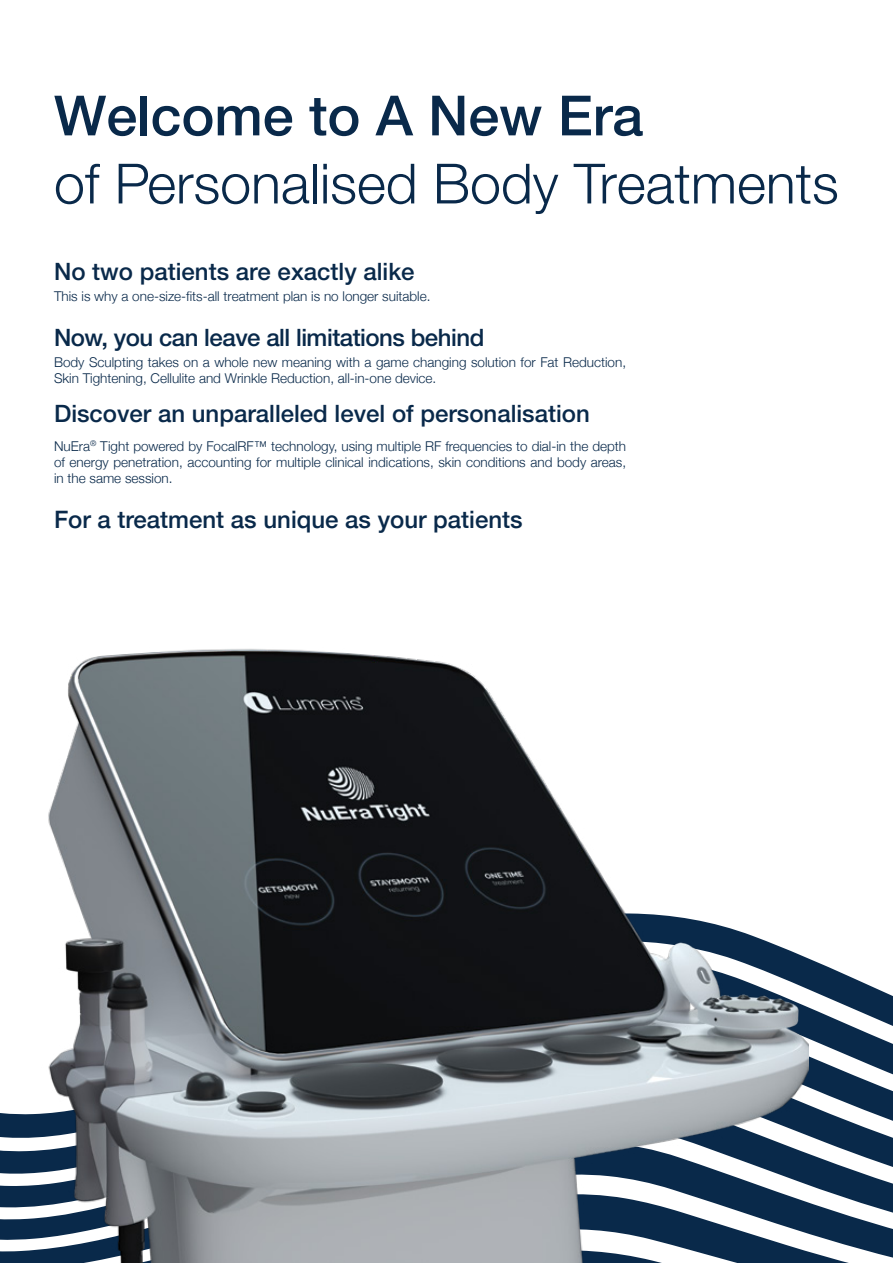
<style>
.page{position:relative;width:893px;height:1263px;background:#fff}
.page>*{position:absolute;margin:0;border:0;box-sizing:border-box;transform-origin:0 0}
.t1{font:300 55.5px "Helvetica Neue LT Std";color:#09294a}
.t2{font:500 55.5px "Helvetica Neue";color:#09294a}
.t3{font:500 24px "Helvetica Neue LT Std";color:#09294a}
.t4{font:500 24px "Helvetica Neue LT Std";letter-spacing:-.02em;color:#09294a}
.t5{font:500 24px "Helvetica Neue";color:#09294a}
.t6{font:300 13.5px/16.2px "Helvetica Neue";color:#09294a}
</style>
<div class="page">
<svg style="left:808px;top:958px;width:85px;height:41px"></svg>
<svg style="left:808px;top:1046px;width:85px;height:94px;fill:#09294a"></svg>
<svg style="left:808px;top:1140px;width:85px;height:53px;fill:#09294a"></svg>
<svg style="left:808px;top:1193px;width:85px;height:70px;fill:#09294a"></svg>
<img style="left:0;top:649px;width:808px;height:614px">
<h1 class="t2" style="left:54px;top:71px;width:591px">Welcome to A New Era</h1>
<h1 class="t1" style="left:54px;top:150px;width:786px">of Personalised Body Treatments</h1>
<h2 class="t3" style="left:54px;top:257px;width:362px">No two patients are exactly alike</h2>
<p class="t6" style="left:54px;top:287px;width:378px">This is why a one-size-fits-all treatment plan is no longer suitable.</p>
<h2 class="t4" style="left:54px;top:323px;width:432px">Now, you can leave all limitations behind</h2>
<p class="t6" style="left:54px;top:353px;width:574px">Body Sculpting takes on a whole new meaning with a game changing solution for Fat Reduction,<br>Skin Tightening, Cellulite and Wrinkle Reduction, all-in-one device.</p>
<h2 class="t3" style="left:54px;top:399px;width:537px">Discover an unparalleled level of personalisation</h2>
<p class="t6" style="left:54px;top:437px;width:574px;text-align:justify">NuEra<sup>®</sup> Tight powered by FocalRF™ technology, using multiple RF frequencies to dial-in the depth of energy penetration, accounting for multiple clinical indications, skin conditions and body areas, in the same session.</p>
<h2 class="t5" style="left:54px;top:500px;width:470px">For a treatment as unique as your patients</h2>
</div>
